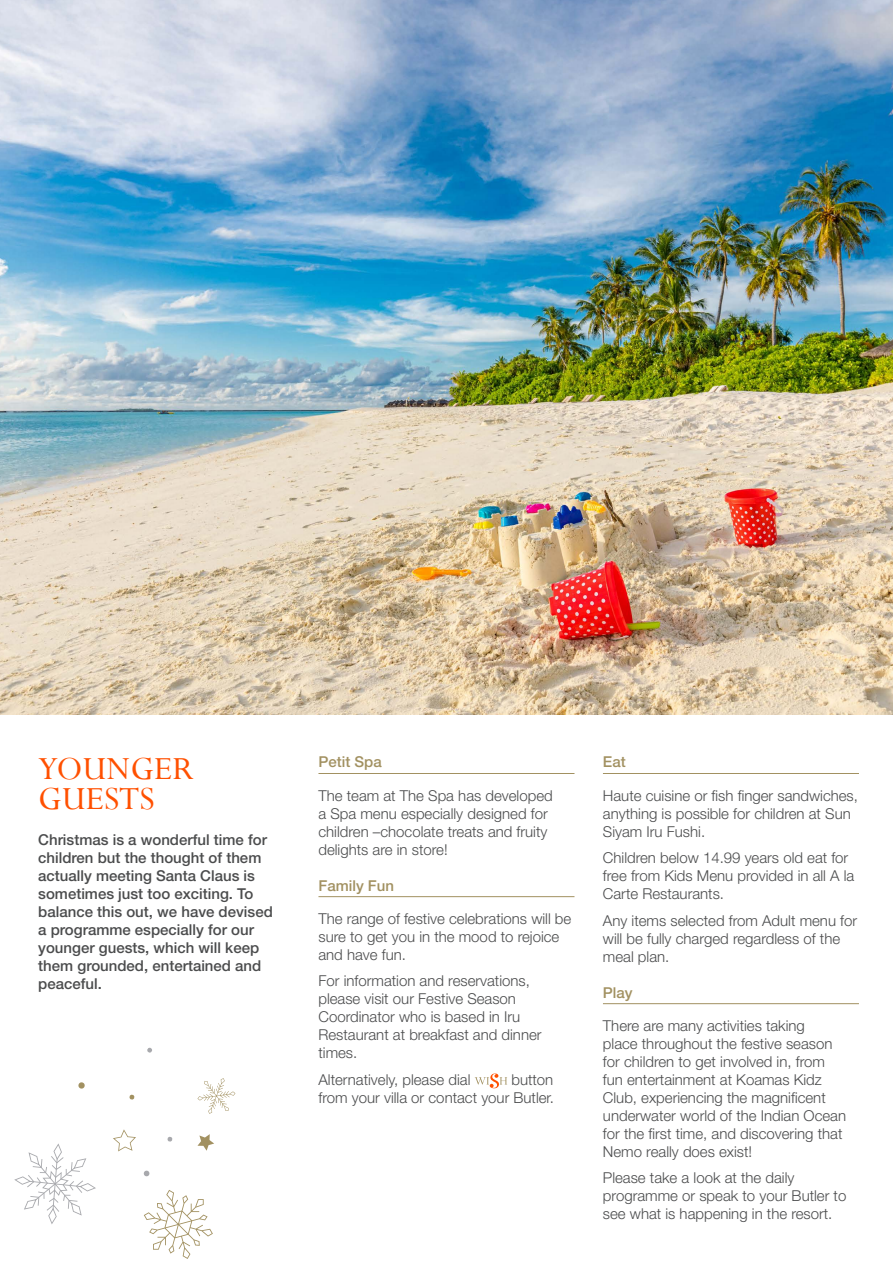
<style>
.page{position:relative;width:893px;height:1263px;background:#fff}
.page>*{position:absolute;margin:0;border:0;box-sizing:border-box;transform-origin:0 0}
.t1{font:36px/30px "Perpetua";color:#ff5000}
.t2{font:300 15px/18px "Helvetica Neue LT Std";color:#4b4c4d}
.t3{font:500 15px/18px "Helvetica Neue LT Std";color:#4b4c4d}
.t4{font:500 15px "Helvetica Neue LT Std";color:#a29161}
</style>
<div class="page">
<img style="left:0;top:0;width:893px;height:714px">
<hr style="left:603px;top:773px;width:256px;height:1px;background:#a29161">
<hr style="left:603px;top:1003px;width:256px;height:1px;background:#a29161">
<hr style="left:318px;top:773px;width:256px;height:1px;background:#a29161">
<hr style="left:318px;top:896px;width:256px;height:1px;background:#a29161">
<svg style="left:475px;top:1073px;width:32px;height:15px"></svg>
<svg style="left:197px;top:1134px;width:17px;height:17px"></svg>
<svg style="left:167px;top:1136px;width:6px;height:6px"></svg>
<svg style="left:129px;top:1094px;width:6px;height:6px"></svg>
<svg style="left:78px;top:1082px;width:7px;height:7px"></svg>
<svg style="left:147px;top:1047px;width:5px;height:6px"></svg>
<svg style="left:143px;top:1170px;width:7px;height:7px"></svg>
<svg style="left:113px;top:1129px;width:23px;height:22px"></svg>
<svg style="left:14px;top:1143px;width:82px;height:81px"></svg>
<svg style="left:197px;top:1078px;width:38px;height:36px"></svg>
<svg style="left:144px;top:1190px;width:69px;height:69px"></svg>
<h1 class="t1" style="left:38px;top:753px;width:157px">YOUNGER<br>GUESTS</h1>
<p class="t3" style="left:38px;top:831px;width:236px">Christmas is a wonderful time for children but the thought of them actually meeting Santa Claus is sometimes just too exciting. To balance this out, we have devised a programme especially for our younger guests, which will keep them grounded, entertained and peaceful.</p>
<p class="t4" style="left:318px;top:753px;width:65px">Petit Spa</p>
<p class="t2" style="left:318px;top:786px;width:236px">The team at The Spa has developed a Spa menu especially designed for children –chocolate treats and fruity delights are in store!</p>
<p class="t4" style="left:318px;top:876px;width:77px">Family Fun</p>
<p class="t2" style="left:318px;top:909px;width:254px">The range of festive celebrations will be sure to get you in the mood to rejoice and have fun.</p>
<p class="t2" style="left:318px;top:972px;width:225px">For information and reservations, please visit our Festive Season<br>Coordinator who is based in Iru<br>Restaurant at breakfast and dinner times.</p>
<p class="t2" style="left:318px;top:1070px;width:153px">Alternatively, please dial</p>
<p class="t2" style="left:318px;top:1070px;width:237px;text-align:right">button<br>from your villa or contact your Butler.</p>
<p class="t4" style="left:603px;top:753px;width:24px">Eat</p>
<p class="t2" style="left:603px;top:786px;width:257px">Haute cuisine or fish finger sandwiches, anything is possible for children at Sun<br>Siyam Iru Fushi.</p>
<p class="t2" style="left:603px;top:848px;width:253px">Children below 14.99 years old eat for free from Kids Menu provided in all A la<br>Carte Restaurants.</p>
<p class="t2" style="left:603px;top:911px;width:256px">Any items selected from Adult menu for will be fully charged regardless of the meal plan.</p>
<p class="t4" style="left:603px;top:983px;width:31px">Play</p>
<p class="t2" style="left:603px;top:1016px;width:245px">There are many activities taking<br>place throughout the festive season for children to get involved in, from fun entertainment at Koamas Kidz Club, experiencing the magnificent underwater world of the Indian Ocean for the first time, and discovering that Nemo really does exist!</p>
<p class="t2" style="left:603px;top:1169px;width:245px">Please take a look at the daily programme or speak to your Butler to see what is happening in the resort.</p>
</div>
